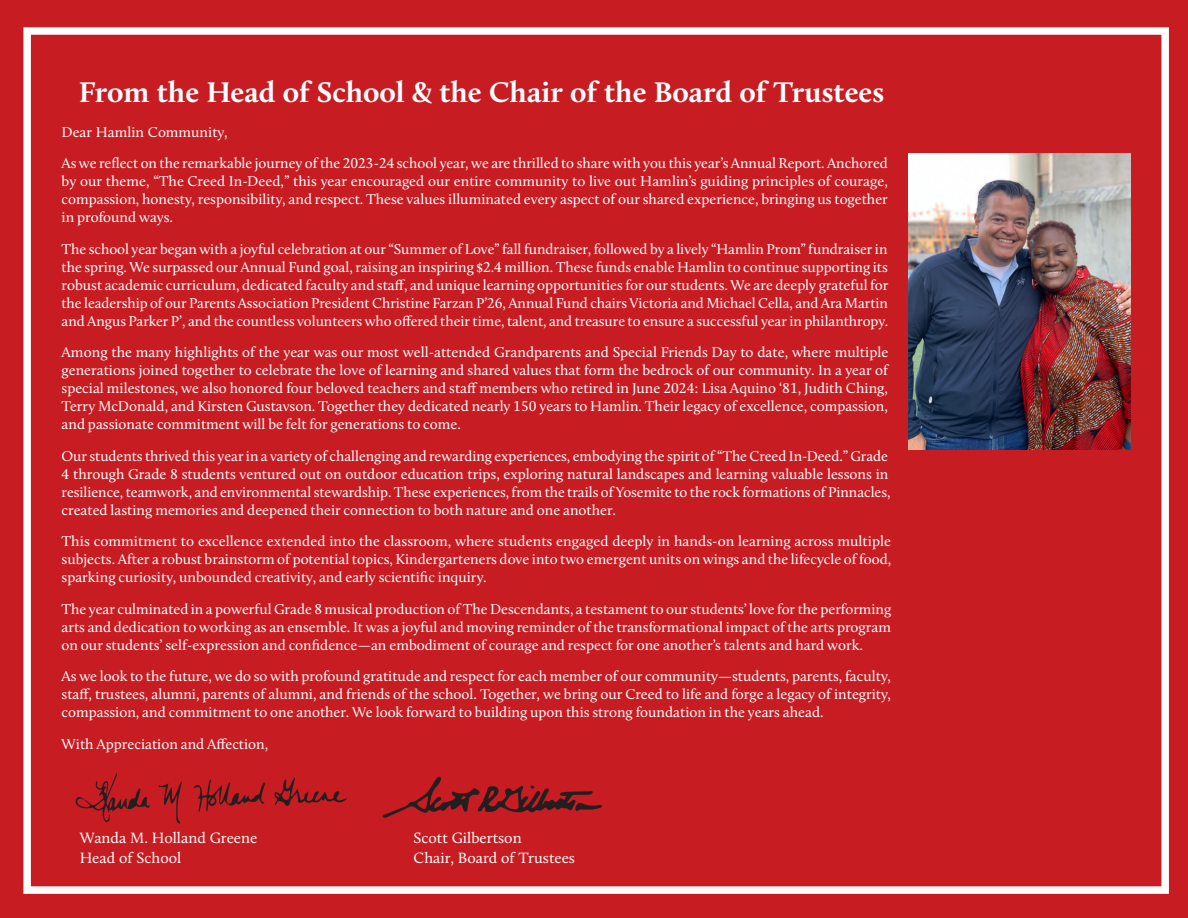
<style>
.page{position:relative;width:1188px;height:918px;background:#fff}
.page>*{position:absolute;margin:0;border:0;box-sizing:border-box;transform-origin:0 0}
.board_lists{font:700 29.4px "Calluna";color:#fff}
.board_lists-2{font:15.45px/19.5px "Calluna";color:#fff}
.board_lists-3{font:14.7px/18px "Calluna";color:#fff;text-align:justify}
</style>
<div class="page">
<div style="left:0;top:0;width:1188px;height:918px;border:30px solid #c61c22"></div>
<div style="left:17px;top:11px;width:1167px;height:877px;background:#c61c22"></div>
<div style="left:23px;top:27px;width:1146px;height:867px;border:8px solid #fff"></div>
<img style="left:908px;top:153px;width:223px;height:297px">
<svg style="left:382px;top:777px;width:220px;height:41px"></svg>
<svg style="left:75px;top:773px;width:75px;height:50px"></svg>
<svg style="left:193px;top:779px;width:72px;height:33px"></svg>
<svg style="left:274px;top:777px;width:73px;height:29px"></svg>
<svg style="left:158px;top:781px;width:24px;height:43px"></svg>
<p class="board_lists" style="left:79px;top:74px;width:807px">From the Head of School &amp; the Chair of the Board of Trustees</p>
<p class="board_lists-3" style="left:62px;top:123px;width:167px">Dear Hamlin Community,</p>
<p class="board_lists-3" style="left:62px;top:154px;width:828px">As we reflect on the remarkable journey of the 2023-24 school year, we are thrilled to share with you this year’s Annual Report. Anchored by our theme, “The Creed In-Deed,” this year encouraged our entire community to live out Hamlin’s guiding principles of courage, compassion, honesty, responsibility, and respect. These values illuminated every aspect of our shared experience, bringing us together in profound ways.</p>
<p class="board_lists-3" style="left:62px;top:240px;width:828px">The school year began with a joyful celebration at our “Summer of Love” fall fundraiser, followed by a lively “Hamlin Prom” fundraiser in the spring. We surpassed our Annual Fund goal, raising an inspiring $2.4 million. These funds enable Hamlin to continue supporting its robust academic curriculum, dedicated faculty and staff, and unique learning opportunities for our students. We are deeply grateful for the leadership of our Parents Association President Christine Farzan P’26, Annual Fund chairs Victoria and Michael Cella, and Ara Martin and Angus Parker P’, and the countless volunteers who offered their time, talent, and treasure to ensure a successful year in philanthropy.</p>
<p class="board_lists-3" style="left:62px;top:343px;width:828px">Among the many highlights of the year was our most well-attended Grandparents and Special Friends Day to date, where multiple generations joined together to celebrate the love of learning and shared values that form the bedrock of our community. In a year of special milestones, we also honored four beloved teachers and staff members who retired in June 2024: Lisa Aquino ‘81, Judith Ching, Terry McDonald, and Kirsten Gustavson. Together they dedicated nearly 150 years to Hamlin. Their legacy of excellence, compassion, and passionate commitment will be felt for generations to come.</p>
<p class="board_lists-3" style="left:62px;top:447px;width:830px;text-align:left">Our students thrived this year in a variety of challenging and rewarding experiences, embodying the spirit of “The Creed In-Deed.” Grade 4 through Grade 8 students ventured out on outdoor education trips, exploring natural landscapes and learning valuable lessons in resilience, teamwork, and environmental stewardship. These experiences, from the trails of Yosemite to the rock formations of Pinnacles, created lasting memories and deepened their connection to both nature and one another.</p>
<p class="board_lists-3" style="left:62px;top:532px;width:831px">This commitment to excellence extended into the classroom, where students engaged deeply in hands-on learning across multiple subjects. After a robust brainstorm of potential topics, Kindergarteners dove into two emergent units on wings and the lifecycle of food, sparking curiosity, unbounded creativity, and early scientific inquiry.</p>
<p class="board_lists-3" style="left:62px;top:600px;width:831px">The year culminated in a powerful Grade 8 musical production of The Descendants, a testament to our students’ love for the performing arts and dedication to working as an ensemble. It was a joyful and moving reminder of the transformational impact of the arts program on our students’ self-expression and confidence—an embodiment of courage and respect for one another’s talents and hard work.</p>
<p class="board_lists-3" style="left:62px;top:667px;width:831px">As we look to the future, we do so with profound gratitude and respect for each member of our community—students, parents, faculty, staff, trustees, alumni, parents of alumni, and friends of the school. Together, we bring our Creed to life and forge a legacy of integrity, compassion, and commitment to one another. We look forward to building upon this strong foundation in the years ahead.</p>
<p class="board_lists-3" style="left:62px;top:735px;width:208px">With Appreciation and Affection,</p>
<p class="board_lists-2" style="left:80px;top:828px;width:179px">Wanda M. Holland Greene<br>Head of School</p>
<p class="board_lists-2" style="left:414px;top:828px;width:163px">Scott Gilbertson<br>Chair, Board of Trustees</p>
</div>
